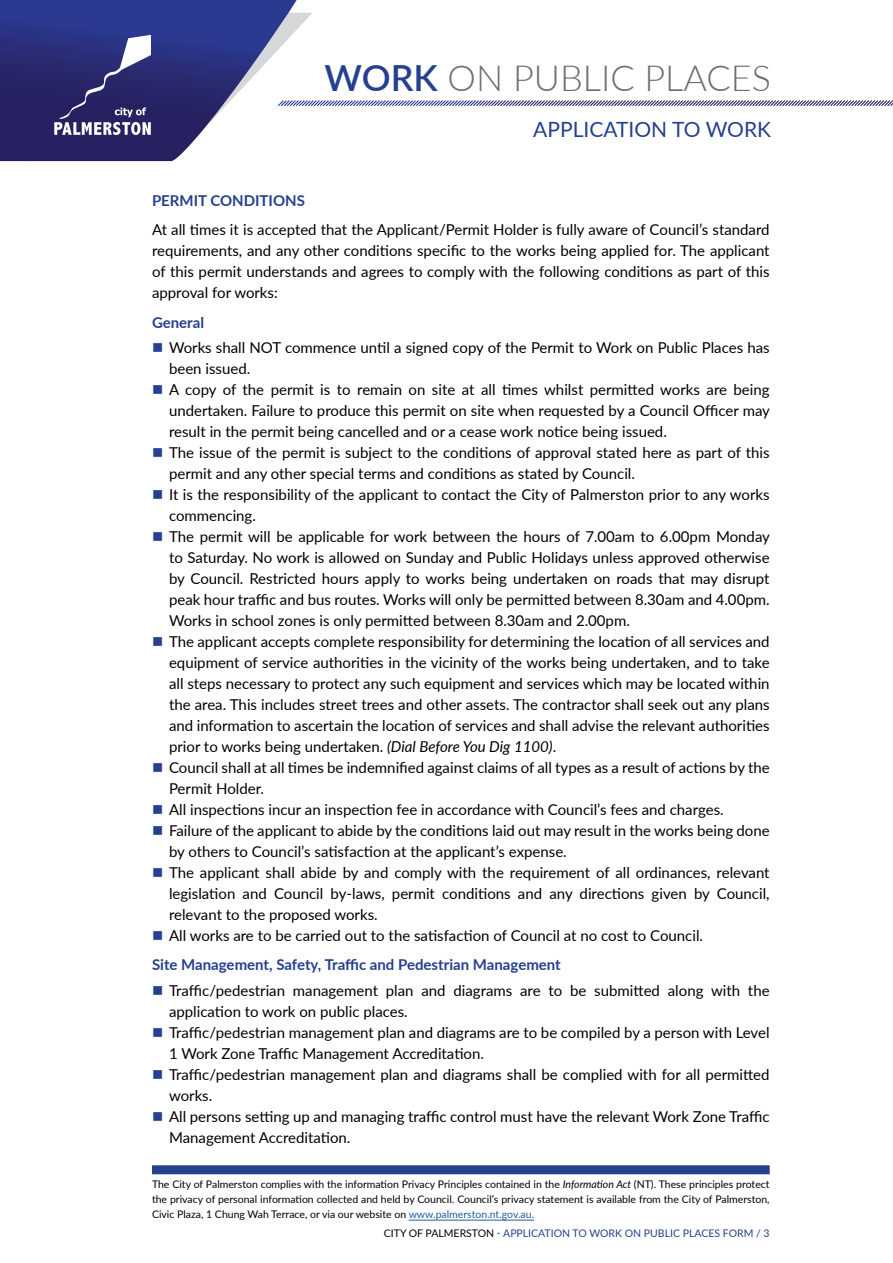
<style>
.page{position:relative;width:893px;height:1263px;background:#fff}
.page>*{position:absolute;margin:0;border:0;box-sizing:border-box;transform-origin:0 0}
.t1{font:300 36px "Lato";color:#6d6e71}
.t2{font:21px "Lato";color:#25408f}
.t3{font:15px/21px "Lato";color:#000}
.t4{font:700 15px "Lato";color:#25408f}
.t5{font:10.5px/15px "Lato";color:#000;text-align:justify}
.t6{font:10.5px "Lato";color:#25408f}
.s1{font-weight:600;color:#25408f}
.s2{color:#25408f}
.s3{font-style:italic}
.s4{font-weight:700;color:#25408f}
.s5{color:#215e9e}
.s6{color:#000}
</style>
<div class="page">
<svg style="left:0;top:0;width:297px;height:162px;background:#323984"></svg>
<svg style="left:23px;top:13px;width:870px;height:148px"></svg>
<div style="left:152px;top:1165px;width:618px;height:9px;background:#25408f"></div>
<hr style="left:409px;top:1220px;width:125px;height:1px;background:#215e9e">
<h1 class="t1" style="left:325px;top:53px;width:448px"><span class="s1">WORK</span> ON PUBLIC PLACES</h1>
<h2 class="t2" style="left:533px;top:114px;width:239px">APPLICATION TO WORK</h2>
<p class="t4" style="left:152px;top:189px;width:154px">PERMIT CONDITIONS</p>
<p class="t3" style="left:152px;top:218px;width:619px;text-align:justify">At all times it is accepted that the Applicant/Permit Holder is fully aware of Council’s standard requirements, and any other conditions specific to the works being applied for. The applicant of this permit understands and agrees to comply with the following conditions as part of this approval for works:</p>
<p class="t4" style="left:152px;top:311px;width:54px">General</p>
<p class="t3" style="left:169px;top:336px;width:602px;text-indent:-17px"><span class="s2">■</span> Works shall NOT commence until a signed copy of the Permit to Work on Public Places has been issued.</p>
<p class="t3" style="left:169px;top:378px;width:602px;text-align:justify;text-indent:-17px"><span class="s2">■</span> A copy of the permit is to remain on site at all times whilst permitted works are being undertaken. Failure to produce this permit on site when requested by a Council Officer may result in the permit being cancelled and or a cease work notice being issued.</p>
<p class="t3" style="left:169px;top:441px;width:602px;text-indent:-17px"><span class="s2">■</span> The issue of the permit is subject to the conditions of approval stated here as part of this permit and any other special terms and conditions as stated by Council.</p>
<p class="t3" style="left:169px;top:483px;width:602px;text-indent:-17px"><span class="s2">■</span> It is the responsibility of the applicant to contact the City of Palmerston prior to any works commencing.</p>
<p class="t3" style="left:169px;top:525px;width:602px;text-align:justify;text-indent:-17px"><span class="s2">■</span> The permit will be applicable for work between the hours of 7.00am to 6.00pm Monday to Saturday. No work is allowed on Sunday and Public Holidays unless approved otherwise by Council. Restricted hours apply to works being undertaken on roads that may disrupt peak hour traffic and bus routes. Works will only be permitted between 8.30am and 4.00pm.<br>Works in school zones is only permitted between 8.30am and 2.00pm.</p>
<p class="t3" style="left:169px;top:630px;width:602px;text-align:justify;text-indent:-17px"><span class="s2">■</span> The applicant accepts complete responsibility for determining the location of all services and equipment of service authorities in the vicinity of the works being undertaken, and to take all steps necessary to protect any such equipment and services which may be located within the area. This includes street trees and other assets. The contractor shall seek out any plans and information to ascertain the location of services and shall advise the relevant authorities prior to works being undertaken. <span class="s3">(Dial Before You Dig 1100)</span>.</p>
<p class="t3" style="left:169px;top:756px;width:602px;text-indent:-17px"><span class="s2">■</span> Council shall at all times be indemnified against claims of all types as a result of actions by the<br>Permit Holder.</p>
<p class="t3" style="left:152px;top:798px;width:573px"><span class="s2">■</span> All inspections incur an inspection fee in accordance with Council’s fees and charges.</p>
<p class="t3" style="left:169px;top:819px;width:602px;text-indent:-17px"><span class="s2">■</span> Failure of the applicant to abide by the conditions laid out may result in the works being done by others to Council’s satisfaction at the applicant’s expense.</p>
<p class="t3" style="left:169px;top:861px;width:602px;text-align:justify;text-indent:-17px"><span class="s2">■</span> The applicant shall abide by and comply with the requirement of all ordinances, relevant legislation and Council by-laws, permit conditions and any directions given by Council, relevant to the proposed works.</p>
<p class="t3" style="left:152px;top:920px;width:553px;line-height:29.5px"><span class="s2">■</span> All works are to be carried out to the satisfaction of Council at no cost to Council.<br><span class="s4">Site Management, Safety, Traffic and Pedestrian Management</span></p>
<p class="t3" style="left:169px;top:979px;width:602px;text-indent:-17px"><span class="s2">■</span> Traffic/pedestrian management plan and diagrams are to be submitted along with the application to work on public places.</p>
<p class="t3" style="left:169px;top:1021px;width:602px;text-indent:-17px"><span class="s2">■</span> Traffic/pedestrian management plan and diagrams are to be compiled by a person with Level<br>1 Work Zone Traffic Management Accreditation.</p>
<p class="t3" style="left:169px;top:1063px;width:602px;text-indent:-17px"><span class="s2">■</span> Traffic/pedestrian management plan and diagrams shall be complied with for all permitted works.</p>
<p class="t3" style="left:169px;top:1105px;width:602px;text-indent:-17px"><span class="s2">■</span> All persons setting up and managing traffic control must have the relevant Work Zone Traffic<br>Management Accreditation.</p>
<p class="t5" style="left:152px;top:1176px;width:619px">The City of Palmerston complies with the information Privacy Principles contained in the <span class="s3">Information Act</span> (NT). These principles protect the privacy of personal information collected and held by Council. Council’s privacy statement is available from the City of Palmerston, Civic Plaza, 1 Chung Wah Terrace, or via our website on <span class="s5">www.palmerston.nt.gov.au.</span></p>
<p class="t6" style="left:384px;top:1226px;width:387px"><span class="s6">CITY OF PALMERSTON</span> - APPLICATION TO WORK ON PUBLIC PLACES FORM / 3</p>
</div>
